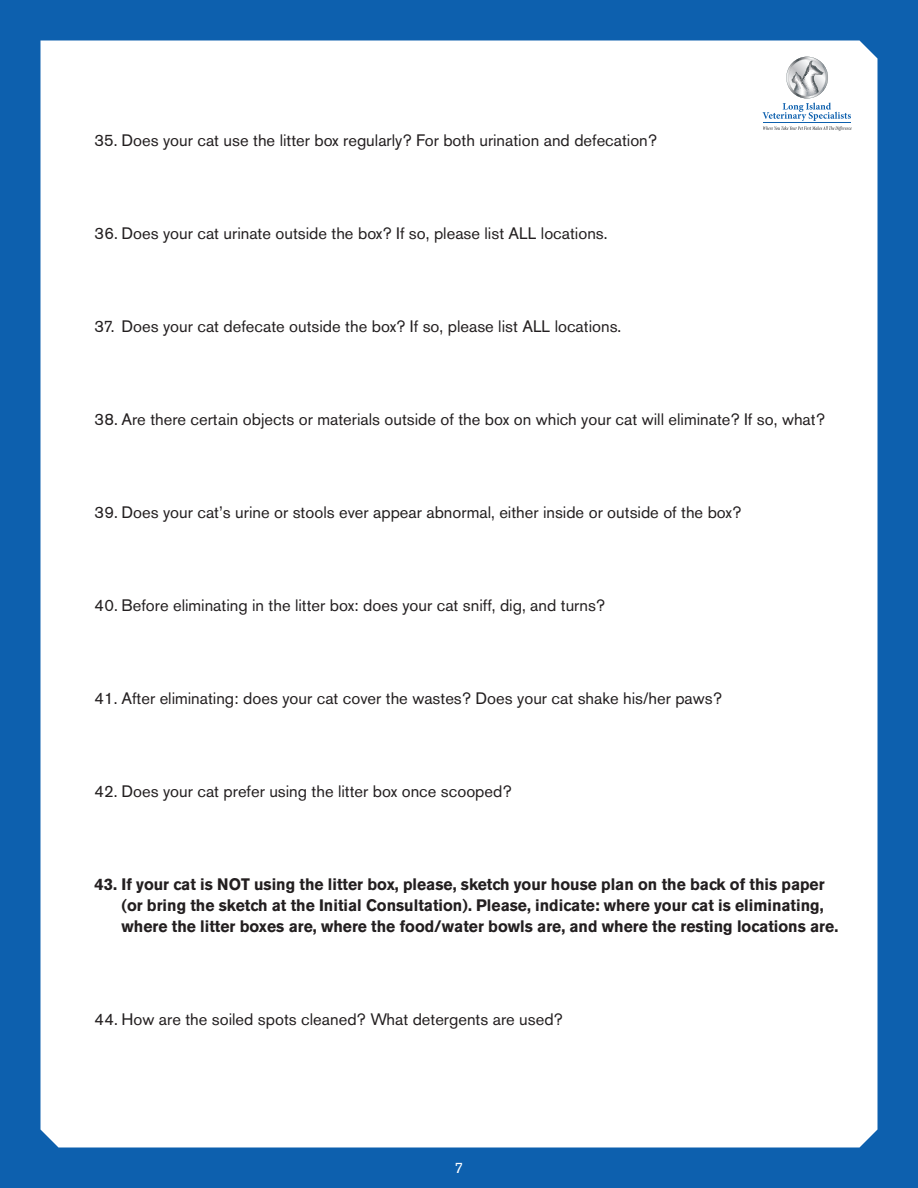
<style>
.page{position:relative;width:918px;height:1188px;background:#0d60ae}
.page>*{position:absolute;margin:0;border:0;box-sizing:border-box;transform-origin:0 0}
.t1{font:16.5px "Akzidenz Grotesk BE";color:#231f20}
.t2{font:700 16.5px/21px "Akzidenz Grotesk BE";color:#231f20}
.t3{font:15px "Akzidenz Grotesk BE";color:#fff}
</style>
<div class="page">
<div style="left:40px;top:40px;width:838px;height:1108px;background:#fff"></div>
<svg style="left:763px;top:57px;width:89px;height:74px;background:#dfe5ea"></svg>
<p class="t1" style="left:94px;top:130px;width:564px">35. Does your cat use the litter box regularly? For both urination and defecation?</p>
<p class="t1" style="left:94px;top:223px;width:515px">36. Does your cat urinate outside the box? If so, please list ALL locations.</p>
<p class="t1" style="left:94px;top:316px;width:528px">37. Does your cat defecate outside the box? If so, please list ALL locations.</p>
<p class="t1" style="left:94px;top:409px;width:732px">38. Are there certain objects or materials outside of the box on which your cat will eliminate? If so, what?</p>
<p class="t1" style="left:94px;top:502px;width:648px">39. Does your cat’s urine or stools ever appear abnormal, either inside or outside of the box?</p>
<p class="t1" style="left:94px;top:595px;width:512px">40. Before eliminating in the litter box: does your cat sniff, dig, and turns?</p>
<p class="t1" style="left:94px;top:688px;width:629px">41. After eliminating: does your cat cover the wastes? Does your cat shake his/her paws?</p>
<p class="t1" style="left:94px;top:781px;width:419px">42. Does your cat prefer using the litter box once scooped?</p>
<p class="t2" style="left:122px;top:874px;width:718px;text-indent:-27px">43. If your cat is NOT using the litter box, please, sketch your house plan on the back of this paper (or bring the sketch at the Initial Consultation). Please, indicate: where your cat is eliminating, where the litter boxes are, where the food/water bowls are, and where the resting locations are.</p>
<p class="t1" style="left:94px;top:1009px;width:470px">44. How are the soiled spots cleaned? What detergents are used?</p>
<p class="t3" style="left:455px;top:1159px;width:10px">7</p>
</div>
